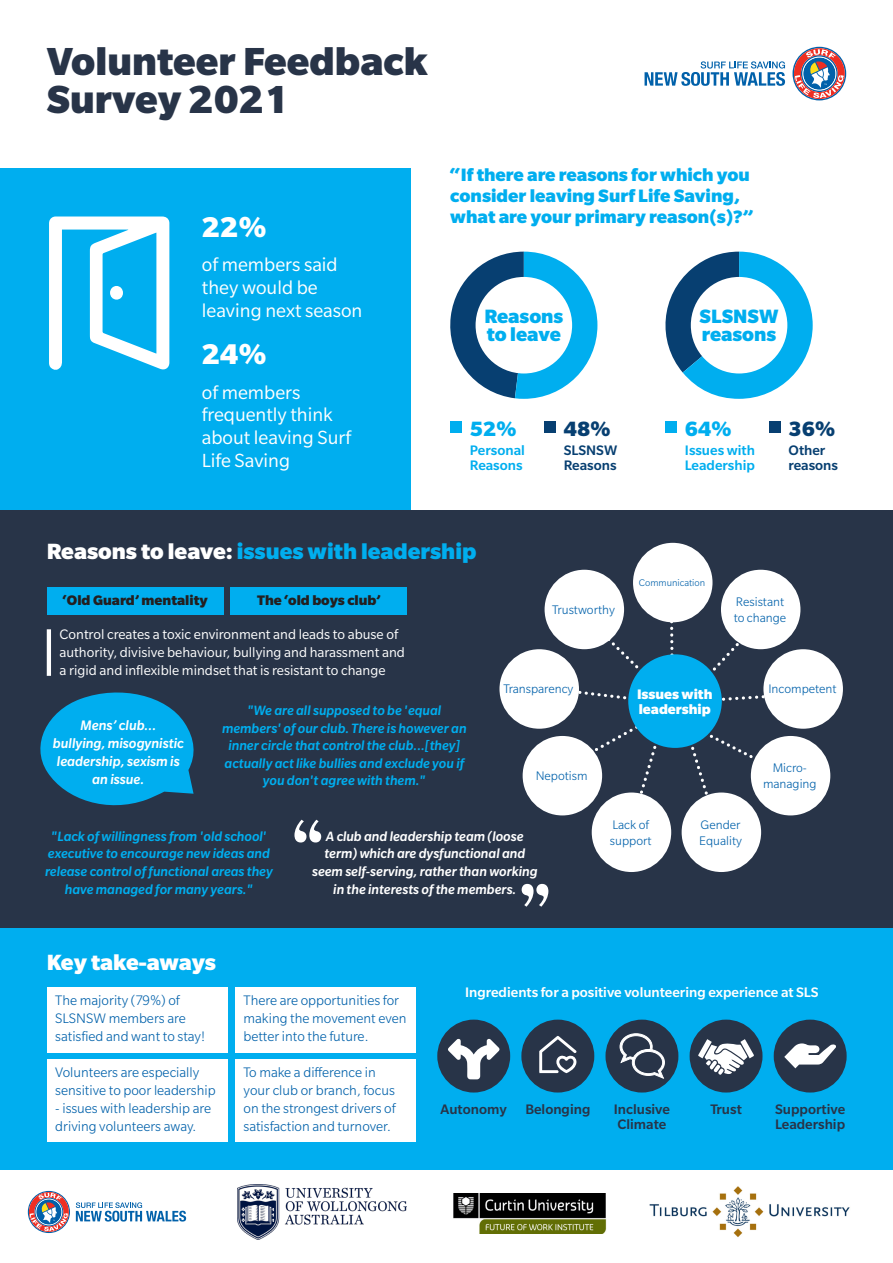
<style>
.page{position:relative;width:893px;height:1263px;background:#fff}
.page>*{position:absolute;margin:0;border:0;box-sizing:border-box;transform-origin:0 0}
.t1{font:900 42.6px/38.4px "Slate Std";color:#283448}
.t2{font:900 31.05px "Slate Std";color:#fff}
.t3{font:900 24px "Slate Std";color:#00aeef}
.t4{font:900 24px "Slate Std";letter-spacing:-.005em;color:#fff}
.t5{font:900 22.5px "Slate Std";color:#00aeef}
.t6{font:900 22.5px "Slate Std";color:#073f71}
.t7{font:900 21px/17.9px "Slate Std";color:#00aeef}
.t8{font:20.7px/22.8px "Slate Std";color:#fff}
.t9{font:900 19.5px/21px "Slate Std";color:#00aeef}
.t10{font:300 15px/18px "Slate Std";color:#0161aa}
.t11{font:15px/18px "Slate Std";color:#fff}
.t12{font:italic 500 15px/18px "Slate Std";color:#fff;text-align:center}
.t13{font:500 15px/15px "Slate Std";color:#283448}
.t14{font:500 15px "Slate Std";color:#fff}
.t15{font:500 15px/15px "Slate Std";color:#00aeef}
.t16{font:900 15px "Slate Std";color:#231f20}
.t17{font:500 15px/15px "Slate Std";color:#073f71}
.t18{font:900 15px/15px "Slate Std";color:#fff}
.t19{font:italic 500 14.7px/17.5px "Slate Std";color:#00aeef;text-align:center}
.t20{font:italic 500 14.7px/17.5px "Slate Std";color:#fff;text-align:center}
.t21{font:300 13.5px/16.2px "Slate Std";color:#0161aa}
.t22{font:300 10.5px "Slate Std";color:#0161aa}
.s1{color:#fff}
</style>
<div class="page">
<img style="left:649px;top:1186px;width:201px;height:51px">
<svg style="left:28px;top:1191px;width:42px;height:42px"></svg>
<svg style="left:76px;top:1202px;width:110px;height:19px"></svg>
<img style="left:237px;top:1185px;width:169px;height:54px">
<img style="left:453px;top:1193px;width:153px;height:40px">
<div style="left:0;top:168px;width:410px;height:342px;background:#00aeef"></div>
<div style="left:0;top:928px;width:893px;height:242px;background:#00aeef"></div>
<div style="left:47px;top:987px;width:180px;height:65px;background:#fff"></div>
<svg style="left:450px;top:252px;width:147px;height:147px"></svg>
<div style="left:476px;top:277px;width:96px;height:96px;background:#fff;border-radius:50%"></div>
<div style="left:450px;top:421px;width:12px;height:12px;background:#00aeef"></div>
<div style="left:544px;top:421px;width:12px;height:12px;background:#073f71"></div>
<div style="left:437px;top:1019px;width:73px;height:73px;background:#283448;border-radius:50%"></div>
<div style="left:521px;top:1019px;width:73px;height:73px;background:#283448;border-radius:50%"></div>
<div style="left:605px;top:1019px;width:73px;height:73px;background:#283448;border-radius:50%"></div>
<div style="left:690px;top:1019px;width:72px;height:73px;background:#283448;border-radius:50%"></div>
<div style="left:774px;top:1019px;width:73px;height:73px;background:#283448;border-radius:50%"></div>
<svg style="left:448px;top:1038px;width:52px;height:41px"></svg>
<svg style="left:539px;top:1036px;width:37px;height:37px"></svg>
<svg style="left:620px;top:1033px;width:45px;height:46px"></svg>
<svg style="left:698px;top:1039px;width:56px;height:36px"></svg>
<svg style="left:784px;top:1043px;width:52px;height:25px"></svg>
<div style="left:47px;top:1059px;width:180px;height:82px;background:#fff"></div>
<div style="left:235px;top:987px;width:181px;height:65px;background:#fff"></div>
<div style="left:235px;top:1059px;width:181px;height:82px;background:#fff"></div>
<svg style="left:792px;top:47px;width:54px;height:53px"></svg>
<svg style="left:645px;top:61px;width:140px;height:25px"></svg>
<svg style="left:665px;top:252px;width:148px;height:147px"></svg>
<div style="left:691px;top:277px;width:96px;height:96px;background:#fff;border-radius:50%"></div>
<div style="left:665px;top:421px;width:12px;height:12px;background:#00aeef"></div>
<div style="left:769px;top:421px;width:12px;height:12px;background:#073f71"></div>
<div style="left:0;top:510px;width:893px;height:418px;background:#283448"></div>
<div style="left:47px;top:587px;width:177px;height:27px;background:#00aeef"></div>
<div style="left:230px;top:587px;width:177px;height:27px;background:#00aeef"></div>
<hr style="left:47px;top:629px;width:4px;height:47px;background:#fff">
<svg style="left:40px;top:692px;width:154px;height:114px"></svg>
<svg style="left:682px;top:634px;width:106px;height:67px"></svg>
<svg style="left:683px;top:721px;width:80px;height:97px"></svg>
<svg style="left:541px;top:602px;width:135px;height:204px"></svg>
<div style="left:628px;top:654px;width:94px;height:94px;background:#00aeef;border-radius:50%"></div>
<div style="left:633px;top:543px;width:79px;height:79px;background:#fff;border-radius:50%"></div>
<div style="left:721px;top:570px;width:79px;height:79px;background:#fff;border-radius:50%"></div>
<div style="left:545px;top:570px;width:79px;height:79px;background:#fff;border-radius:50%"></div>
<div style="left:499px;top:649px;width:80px;height:80px;background:#fff;border-radius:50%"></div>
<div style="left:523px;top:736px;width:79px;height:79px;background:#fff;border-radius:50%"></div>
<div style="left:592px;top:792px;width:79px;height:80px;background:#fff;border-radius:50%"></div>
<div style="left:682px;top:792px;width:79px;height:80px;background:#fff;border-radius:50%"></div>
<div style="left:751px;top:736px;width:79px;height:79px;background:#fff;border-radius:50%"></div>
<div style="left:763px;top:649px;width:80px;height:80px;background:#fff;border-radius:50%"></div>
<svg style="left:49px;top:216px;width:120px;height:154px"></svg>
<div style="left:110px;top:286px;width:13px;height:14px;background:#fff;border-radius:50%"></div>
<svg style="left:294px;top:820px;width:27px;height:22px"></svg>
<svg style="left:522px;top:884px;width:26px;height:23px"></svg>
<p class="t1" style="left:47px;top:41px;width:382px">Volunteer Feedback<br>Survey 2021</p>
<p class="t2" style="left:202px;top:210px;width:66px">22%</p>
<p class="t8" style="left:202px;top:253px;width:162px">of members said they would be leaving next season</p>
<p class="t2" style="left:202px;top:337px;width:66px">24%</p>
<p class="t8" style="left:202px;top:381px;width:150px">of members frequently think about leaving Surf<br>Life Saving</p>
<p class="t9" style="left:450px;top:164px;width:304px">“If there are reasons for which you consider leaving Surf Life Saving, what are your primary reason(s)?”</p>
<p class="t7" style="left:484px;top:307px;width:81px">Reasons to leave</p>
<p class="t5" style="left:470px;top:416px;width:48px">52%</p>
<p class="t15" style="left:470px;top:443px;width:57px">Personal<br>Reasons</p>
<p class="t6" style="left:564px;top:416px;width:48px">48%</p>
<p class="t17" style="left:564px;top:443px;width:55px">SLSNSW<br>Reasons</p>
<p class="t7" style="left:700px;top:307px;width:80px">SLSNSW reasons</p>
<p class="t5" style="left:685px;top:416px;width:48px">64%</p>
<p class="t15" style="left:685px;top:443px;width:71px">Issues with<br>Leadership</p>
<p class="t6" style="left:788px;top:416px;width:48px">36%</p>
<p class="t17" style="left:788px;top:443px;width:51px">Other reasons</p>
<p class="t3" style="left:47px;top:538px;width:431px"><span class="s1">Reasons to leave:</span> issues with leadership</p>
<p class="t16" style="left:63px;top:592px;width:147px">‘Old Guard’ mentality</p>
<p class="t16" style="left:257px;top:592px;width:125px">The ‘old boys club’</p>
<p class="t11" style="left:60px;top:625px;width:347px">Control creates a toxic environment and leads to abuse of authority, divisive behaviour, bullying and harassment and a rigid and inflexible mindset that is resistant to change</p>
<p class="t12" style="left:53px;top:716px;width:132px">Mens’ club... bullying, misogynistic leadership, sexism is an issue.</p>
<p class="t19" style="left:222px;top:701px;width:246px">"We are all supposed to be 'equal members' of our club. There is however an inner circle that control the club...[they] actually act like bullies and exclude you if you don't agree with them."</p>
<p class="t21" style="left:552px;top:601px;width:64px">Trustworthy</p>
<p class="t22" style="left:639px;top:577px;width:68px">Communication</p>
<p class="t21" style="left:734px;top:593px;width:54px">Resistant to change</p>
<p class="t21" style="left:503px;top:681px;width:71px">Transparency</p>
<p class="t21" style="left:536px;top:768px;width:53px">Nepotism</p>
<p class="t18" style="left:637px;top:686px;width:77px">Issues with leadership</p>
<p class="t21" style="left:768px;top:681px;width:70px">Incompetent</p>
<p class="t21" style="left:763px;top:760px;width:55px;text-align:center">Micro&shy;managing</p>
<p class="t19" style="left:45px;top:827px;width:229px">"Lack of willingness from 'old school' executive to encourage new ideas and release control of functional areas they have managed for many years."</p>
<p class="t20" style="left:312px;top:827px;width:227px">A club and leadership team (loose term) which are dysfunctional and seem self-serving, rather than working in the interests of the members.</p>
<p class="t4" style="left:47px;top:949px;width:171px">Key take-aways</p>
<p class="t21" style="left:610px;top:816px;width:43px">Lack of support</p>
<p class="t21" style="left:699px;top:816px;width:44px">Gender<br>Equality</p>
<p class="t10" style="left:55px;top:991px;width:151px">The majority (79%) of<br>SLSNSW members are satisfied and want to stay!</p>
<p class="t10" style="left:55px;top:1063px;width:162px">Volunteers are especially sensitive to poor leadership</p>
<p class="t10" style="left:55px;top:1099px;width:157px">- issues with leadership are driving volunteers away.</p>
<p class="t10" style="left:243px;top:991px;width:165px">There are opportunities for making the movement even better into the future.</p>
<p class="t10" style="left:243px;top:1063px;width:154px">To make a difference in your club or branch, focus on the strongest drivers of satisfaction and turnover.</p>
<p class="t14" style="left:465px;top:984px;width:355px">Ingredients for a positive volunteering experience at SLS</p>
<p class="t13" style="left:441px;top:1102px;width:68px">Autonomy</p>
<p class="t13" style="left:525px;top:1102px;width:66px">Belonging</p>
<p class="t13" style="left:614px;top:1102px;width:58px">Inclusive<br>Climate</p>
<p class="t13" style="left:710px;top:1102px;width:33px">Trust</p>
<p class="t13" style="left:775px;top:1102px;width:72px">Supportive<br>Leadership</p>
</div>
